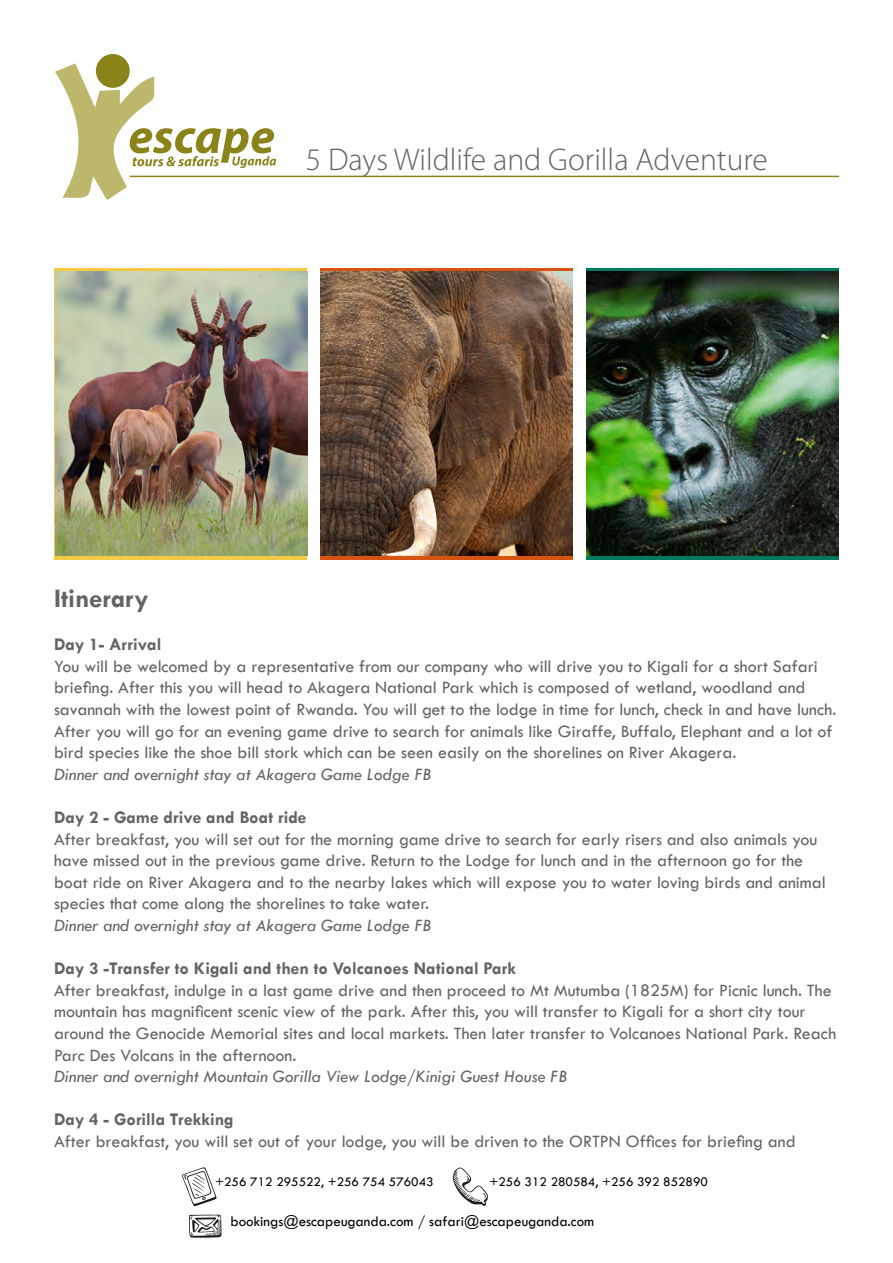
<style>
.page{position:relative;width:893px;height:1263px;background:#fff}
.page>*{position:absolute;margin:0;border:0;box-sizing:border-box;transform-origin:0 0}
.t1{font:300 31.5px "Myriad Pro";color:#636466}
.t2{font:700 27px "Tw Cen";color:#636466}
.t3{font:18px/21.6px "Tw Cen";color:#636466}
.t4{font:italic 18px "Tw Cen";color:#636466}
.t5{font:700 18px "Tw Cen";color:#636466}
.t6{font:15px "Tw Cen";color:#000}
.t7{font:13.5px "Tw Cen";color:#000}
</style>
<div class="page">
<svg style="left:453px;top:1167px;width:35px;height:39px"></svg>
<svg style="left:182px;top:1167px;width:35px;height:40px"></svg>
<svg style="left:189px;top:1214px;width:33px;height:24px"></svg>
<hr style="left:130px;top:176px;width:709px;height:1px;background:#8a8319">
<svg style="left:55px;top:269px;width:252px;height:291px;background:#dfc556"></svg>
<svg style="left:320px;top:269px;width:253px;height:291px;background:#b35524"></svg>
<svg style="left:586px;top:269px;width:252px;height:291px;background:#05614c"></svg>
<img style="left:55px;top:272px;width:252px;height:283px">
<img style="left:321px;top:272px;width:252px;height:283px">
<img style="left:586px;top:272px;width:252px;height:283px">
<div style="left:96px;top:54px;width:34px;height:34px;background:#8a8319;border-radius:50%"></div>
<svg style="left:55px;top:63px;width:221px;height:136px"></svg>
<h1 class="t1" style="left:306px;top:141px;width:463px">5 Days Wildlife and Gorilla Adventure</h1>
<h2 class="t2" style="left:54px;top:582px;width:96px">Itinerary</h2>
<p class="t5" style="left:54px;top:634px;width:109px">Day 1- Arrival</p>
<p class="t3" style="left:54px;top:655px;width:784px">You will be welcomed by a representative from our company who will drive you to Kigali for a short Safari briefing. After this you will head to Akagera National Park which is composed of wetland, woodland and savannah with the lowest point of Rwanda. You will get to the lodge in time for lunch, check in and have lunch.<br>After you will go for an evening game drive to search for animals like Giraffe, Buffalo, Elephant and a lot of bird species like the shoe bill stork which can be seen easily on the shorelines on River Akagera.</p>
<p class="t4" style="left:54px;top:763px;width:379px">Dinner and overnight stay at Akagera Game Lodge FB</p>
<p class="t5" style="left:54px;top:806px;width:254px">Day 2 - Game drive and Boat ride</p>
<p class="t3" style="left:54px;top:828px;width:773px">After breakfast, you will set out for the morning game drive to search for early risers and also animals you have missed out in the previous game drive. Return to the Lodge for lunch and in the afternoon go for the boat ride on River Akagera and to the nearby lakes which will expose you to water loving birds and animal species that come along the shorelines to take water.</p>
<p class="t4" style="left:54px;top:914px;width:379px">Dinner and overnight stay at Akagera Game Lodge FB</p>
<p class="t5" style="left:54px;top:958px;width:464px">Day 3 -Transfer to Kigali and then to Volcanoes National Park</p>
<p class="t3" style="left:54px;top:979px;width:784px">After breakfast, indulge in a last game drive and then proceed to Mt Mutumba (1825M) for Picnic lunch. The mountain has magnificent scenic view of the park. After this, you will transfer to Kigali for a short city tour around the Genocide Memorial sites and local markets. Then later transfer to Volcanoes National Park. Reach Parc Des Volcans in the afternoon.</p>
<p class="t4" style="left:54px;top:1066px;width:515px">Dinner and overnight Mountain Gorilla View Lodge/Kinigi Guest House FB</p>
<p class="t5" style="left:54px;top:1109px;width:181px">Day 4 - Gorilla Trekking</p>
<p class="t3" style="left:54px;top:1130px;width:743px">After breakfast, you will set out of your lodge, you will be driven to the ORTPN Offices for briefing and</p>
<p class="t7" style="left:215px;top:1173px;width:220px">+256 712 295522, +256 754 576043</p>
<p class="t7" style="left:489px;top:1173px;width:220px">+256 312 280584, +256 392 852890</p>
<p class="t6" style="left:230px;top:1212px;width:365px">bookings@escapeuganda.com / safari@escapeuganda.com</p>
</div>
